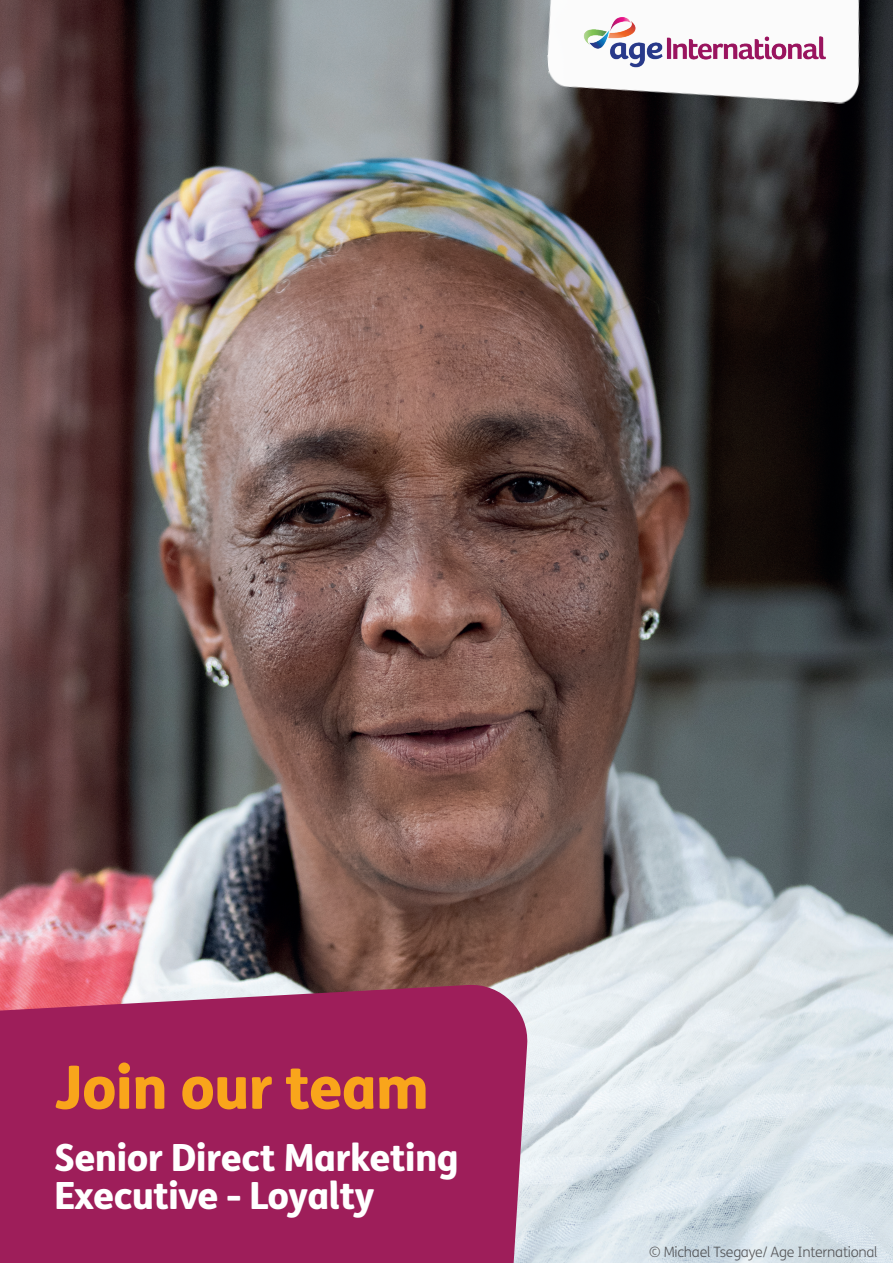
<style>
.page{position:relative;width:893px;height:1263px;background:#fff}
.page>*{position:absolute;margin:0;border:0;box-sizing:border-box;transform-origin:0 0}
.t1{font:800 60px "FS Me";letter-spacing:-.02em;color:#f9a51b}
.t2{font:800 37.5px/38.2px "FS Me";letter-spacing:-.02em;color:#fff}
.t3{font:300 14.25px "FS Me";letter-spacing:-.02em;color:#231f20}
</style>
<div class="page">
<img style="left:0;top:0;width:893px;height:1263px">
<img style="left:544px;top:0;width:333px;height:121px">
<img style="left:573px;top:5px;width:265px;height:87px">
<div style="left:0;top:983px;width:529px;height:280px;background:#9e1e5a"></div>
<h1 class="t1" style="left:54px;top:1040px;width:377px">Join our team</h1>
<p class="t2" style="left:54px;top:1136px;width:406px">Senior Direct Marketing<br>Executive - Loyalty</p>
<p class="t3" style="left:649px;top:1243px;width:230px">© Michael Tsegaye/ Age International</p>
</div>
